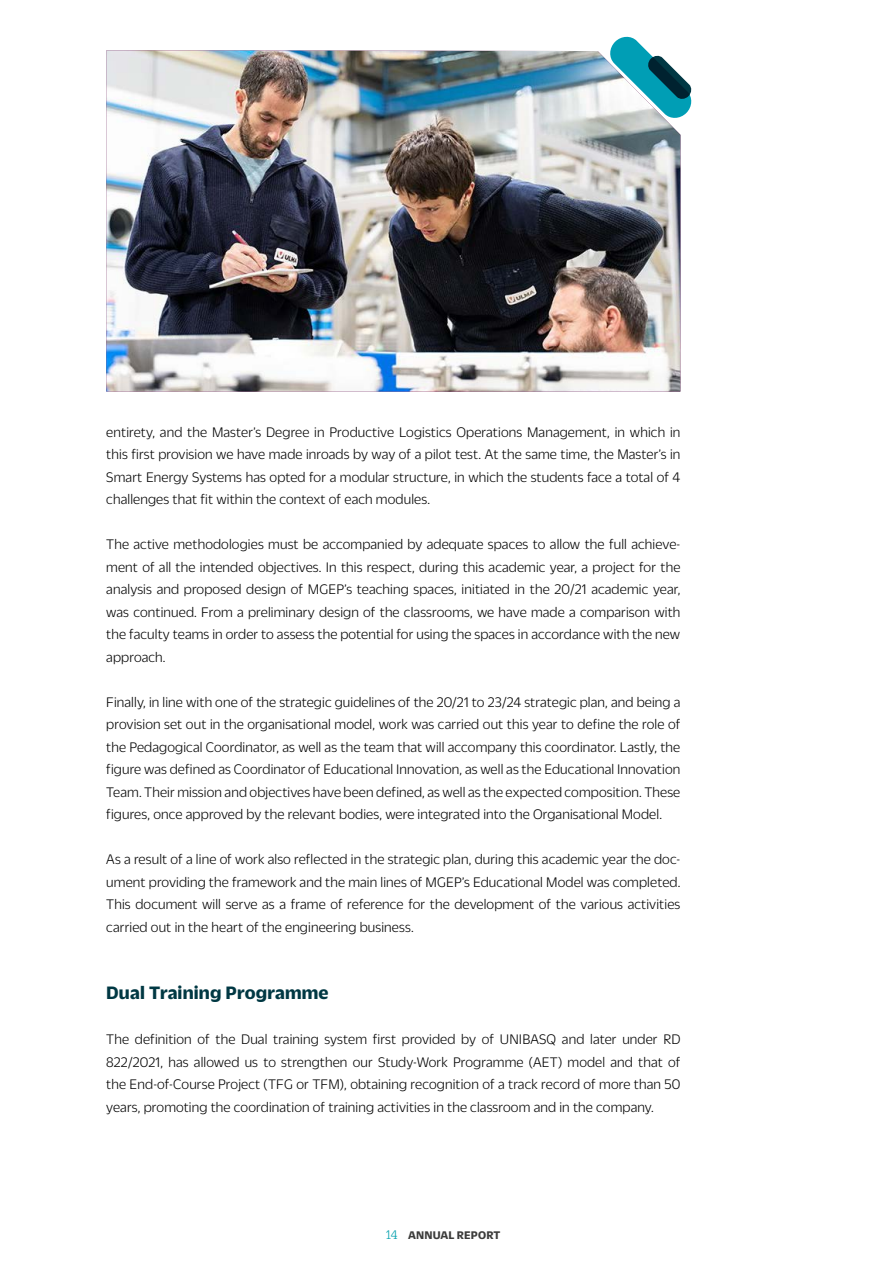
<style>
.page{position:relative;width:893px;height:1263px;background:#fff}
.page>*{position:absolute;margin:0;border:0;box-sizing:border-box;transform-origin:0 0}
.t1{font:700 19.5px "Duplicate Sans";letter-spacing:.01em;color:#003843}
.t2{font:300 15px/22.5px "Duplicate Sans";letter-spacing:.01em;color:#000;text-align:justify}
.t3{font:700 12px "Duplicate Sans";letter-spacing:.01em;color:#3c3c3b}
.s1{font-family:"Duplicate Slab";font-weight:300;font-size:13.5px;color:#009fac}
</style>
<div class="page">
<img style="left:106px;top:50px;width:574px;height:342px">
<svg style="left:608px;top:36px;width:84px;height:84px"></svg>
<p class="t2" style="left:106px;top:420px;width:576px">entirety, and the Master’s Degree in Productive Logistics Operations Management, in which in this first provision we have made inroads by way of a pilot test. At the same time, the Master’s in Smart Energy Systems has opted for a modular structure, in which the students face a total of 4 challenges that fit within the context of each modules.</p>
<p class="t2" style="left:106px;top:532px;width:576px">The active methodologies must be accompanied by adequate spaces to allow the full achieve&shy;ment of all the intended objectives. In this respect, during this academic year, a project for the analysis and proposed design of MGEP’s teaching spaces, initiated in the 20/21 academic year, was continued. From a preliminary design of the classrooms, we have made a comparison with the faculty teams in order to assess the potential for using the spaces in accordance with the new approach.</p>
<p class="t2" style="left:106px;top:690px;width:575px">Finally, in line with one of the strategic guidelines of the 20/21 to 23/24 strategic plan, and being a provision set out in the organisational model, work was carried out this year to define the role of the Pedagogical Coordinator, as well as the team that will accompany this coordinator. Lastly, the figure was defined as Coordinator of Educational Innovation, as well as the Educational Innovation Team. Their mission and objectives have been defined, as well as the expected composition. These figures, once approved by the relevant bodies, were integrated into the Organisational Model.</p>
<p class="t2" style="left:106px;top:847px;width:576px">As a result of a line of work also reflected in the strategic plan, during this academic year the doc&shy;ument providing the framework and the main lines of MGEP’s Educational Model was completed.<br>This document will serve as a frame of reference for the development of the various activities carried out in the heart of the engineering business.</p>
<h1 class="t1" style="left:106px;top:980px;width:224px">Dual Training Programme</h1>
<p class="t2" style="left:106px;top:1027px;width:576px">The definition of the Dual training system first provided by of UNIBASQ and later under RD 822/2021, has allowed us to strengthen our Study-Work Programme (AET) model and that of the End-of-Course Project (TFG or TFM), obtaining recognition of a track record of more than 50 years, promoting the coordination of training activities in the classroom and in the company.</p>
<p class="t3" style="left:386px;top:1227px;width:116px"><span class="s1">14</span> ANNUAL REPORT</p>
</div>
